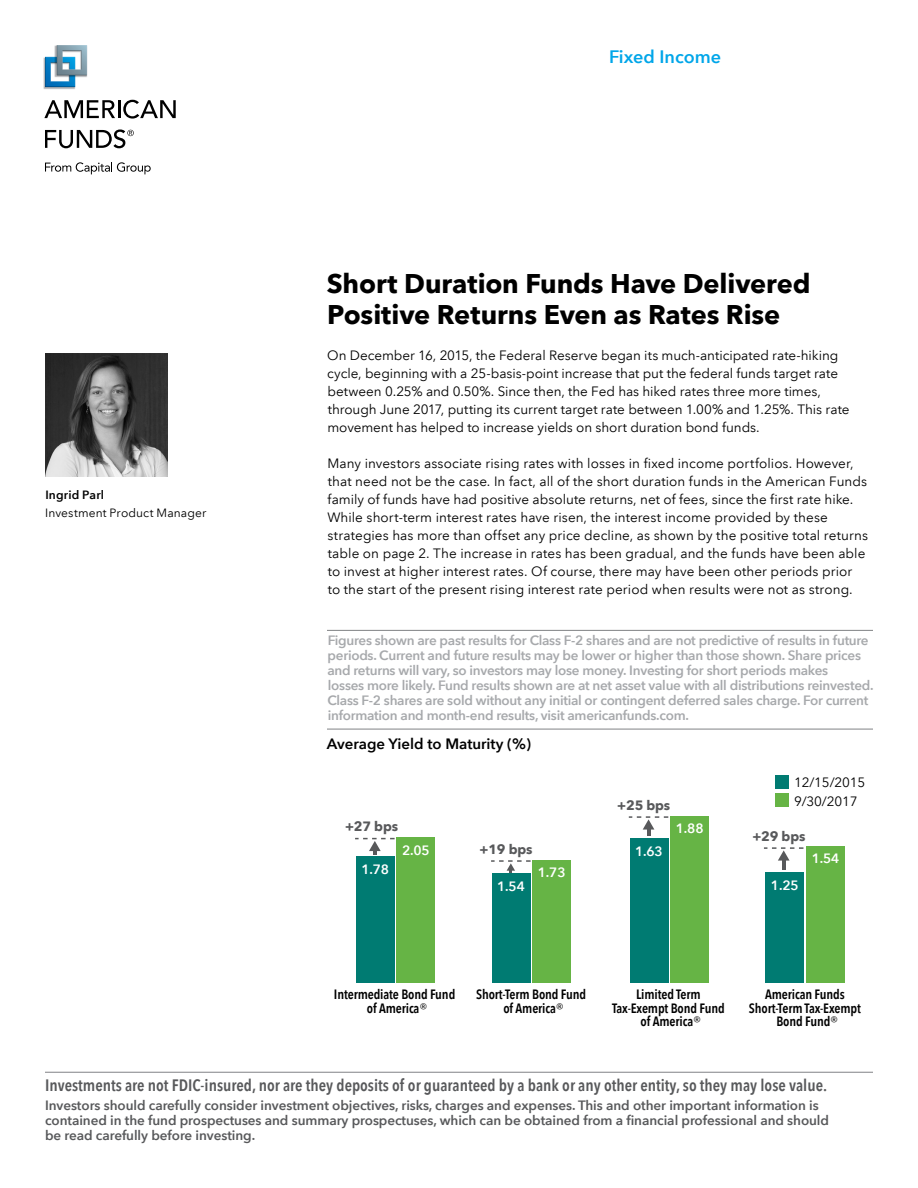
<style>
.page{position:relative;width:918px;height:1188px;background:#fff}
.page>*{position:absolute;margin:0;border:0;box-sizing:border-box;transform-origin:0 0}
.Headline_Black{font:700 27px/31.5px "Avenir Next LT Com";letter-spacing:-.005em;color:#000}
.t1{font:600 18px "Avenir Next LT Com";color:#00a6e9}
.t2{font:600 condensed 16.5px "Avenir Next LT Com";color:#58595b}
.t3{font:600 15px "Avenir Next LT Com";color:#000}
.Body_Black{font:13.5px/18px "Avenir Next LT Com";color:#000}
.t4{font:600 13.5px/15px "Avenir Next LT Com";letter-spacing:-.02em;color:#a7a9ac}
.t5{font:600 13.5px/15px "Avenir Next LT Com";letter-spacing:-.005em;color:#58595b}
.t6{font:600 condensed 13.5px/13.5px "Avenir Next LT Com";letter-spacing:-.01em;color:#000;text-align:center}
.t7{font:600 13.5px "Avenir Next LT Com";letter-spacing:-.01em;color:#fff}
.t8{font:700 13.5px "Avenir Next LT Com";letter-spacing:-.01em;color:#58595b}
.t9{font:12px "Avenir Next LT Com";letter-spacing:.01em;color:#000}
.t10{font:600 12px "Avenir Next LT Com";letter-spacing:.015em;color:#000}
.s1{font-weight:400;font-stretch:normal}
</style>
<div class="page">
<hr style="left:327px;top:630px;width:546px;height:1px;background:#808285">
<hr style="left:327px;top:729px;width:546px;height:1px;background:#808285">
<div style="left:397px;top:838px;width:38px;height:145px;background:#66b445"></div>
<div style="left:532px;top:860px;width:39px;height:123px;background:#66b445"></div>
<div style="left:356px;top:857px;width:39px;height:126px;background:#007b72"></div>
<div style="left:492px;top:874px;width:38px;height:109px;background:#007b72"></div>
<div style="left:670px;top:816px;width:39px;height:167px;background:#66b445"></div>
<div style="left:806px;top:846px;width:39px;height:137px;background:#66b445"></div>
<div style="left:630px;top:838px;width:38px;height:145px;background:#007b72"></div>
<div style="left:765px;top:872px;width:39px;height:111px;background:#007b72"></div>
<svg style="left:491px;top:860px;width:40px;height:12px"></svg>
<svg style="left:629px;top:816px;width:39px;height:20px"></svg>
<svg style="left:764px;top:847px;width:39px;height:14px"></svg>
<hr style="left:782px;top:859px;width:4px;height:11px;background:#58595b">
<svg style="left:355px;top:838px;width:40px;height:16px"></svg>
<div style="left:775px;top:775px;width:14px;height:14px;background:#007b72"></div>
<div style="left:775px;top:793px;width:14px;height:14px;background:#66b445"></div>
<hr style="left:45px;top:1072px;width:828px;height:1px;background:#808285">
<img style="left:45px;top:354px;width:123px;height:123px">
<img style="left:43px;top:57px;width:32px;height:32px">
<hr style="left:45px;top:87px;width:30px;height:1px;background:#000">
<svg style="left:45px;top:45px;width:43px;height:42px"></svg>
<svg style="left:44px;top:100px;width:132px;height:19px"></svg>
<svg style="left:45px;top:162px;width:106px;height:12px"></svg>
<svg style="left:45px;top:130px;width:89px;height:18px"></svg>
<p class="t10" style="left:45px;top:488px;width:60px">Ingrid Parl</p>
<p class="t9" style="left:45px;top:506px;width:163px">Investment Product Manager</p>
<p class="t1" style="left:609px;top:46px;width:114px">Fixed Income</p>
<p class="Headline_Black" style="left:327px;top:267px;width:485px">Short Duration Funds Have Delivered<br>Positive Returns Even as Rates Rise</p>
<p class="Body_Black" style="left:327px;top:346px;width:524px">On December 16, 2015, the Federal Reserve began its much-anticipated rate-hiking cycle, beginning with a 25-basis-point increase that put the federal funds target rate between 0.25% and 0.50%. Since then, the Fed has hiked rates three more times, through June 2017, putting its current target rate between 1.00% and 1.25%. This rate movement has helped to increase yields on short duration bond funds.</p>
<p class="Body_Black" style="left:327px;top:454px;width:542px">Many investors associate rising rates with losses in fixed income portfolios. However, that need not be the case. In fact, all of the short duration funds in the American Funds family of funds have had positive absolute returns, net of fees, since the first rate hike.<br>While short-term interest rates have risen, the interest income provided by these strategies has more than offset any price decline, as shown by the positive total returns table on page 2. The increase in rates has been gradual, and the funds have been able to invest at higher interest rates. Of course, there may have been other periods prior<br>to the start of the present rising interest rate period when results were not as strong.</p>
<p class="t4" style="left:327px;top:633px;width:548px">Figures shown are past results for Class F-2 shares and are not predictive of results in future periods. Current and future results may be lower or higher than those shown. Share prices and returns will vary, so investors may lose money. Investing for short periods makes<br>losses more likely. Fund results shown are at net asset value with all distributions reinvested.<br>Class F-2 shares are sold without any initial or contingent deferred sales charge. For current information and month-end results, visit americanfunds.com.</p>
<p class="t3" style="left:327px;top:735px;width:206px">Average Yield to Maturity (%)</p>
<p class="t8" style="left:617px;top:797px;width:55px">+25 bps</p>
<p class="Body_Black" style="left:794px;top:772px;width:73px;line-height:19.4px">12/15/2015<br>9/30/2017</p>
<p class="t8" style="left:345px;top:818px;width:55px">+27 bps</p>
<p class="t7" style="left:361px;top:861px;width:29px">1.78</p>
<p class="t7" style="left:402px;top:842px;width:29px">2.05</p>
<p class="t8" style="left:480px;top:841px;width:55px">+19 bps</p>
<p class="t7" style="left:538px;top:865px;width:29px">1.73</p>
<p class="t7" style="left:635px;top:843px;width:29px">1.63</p>
<p class="t7" style="left:676px;top:820px;width:29px">1.88</p>
<p class="t8" style="left:752px;top:828px;width:55px">+29 bps</p>
<p class="t7" style="left:812px;top:850px;width:29px">1.54</p>
<p class="t7" style="left:497px;top:878px;width:29px">1.54</p>
<p class="t7" style="left:771px;top:877px;width:29px">1.25</p>
<p class="t6" style="left:334px;top:988px;width:123px">Intermediate Bond Fund of America<span class="s1">®</span></p>
<p class="t6" style="left:476px;top:988px;width:112px">Short-Term Bond Fund of America<span class="s1">®</span></p>
<p class="t6" style="left:612px;top:988px;width:114px">Limited Term<br>Tax-Exempt Bond Fund of America<span class="s1">®</span></p>
<p class="t6" style="left:749px;top:988px;width:113px">American Funds<br>Short-Term Tax-Exempt<br>Bond Fund<span class="s1">®</span></p>
<p class="t2" style="left:45px;top:1075px;width:784px">Investments are not FDIC-insured, nor are they deposits of or guaranteed by a bank or any other entity, so they may lose value.</p>
<p class="t5" style="left:45px;top:1098px;width:786px">Investors should carefully consider investment objectives, risks, charges and expenses. This and other important information is contained in the fund prospectuses and summary prospectuses, which can be obtained from a financial professional and should be read carefully before investing.</p>
</div>
